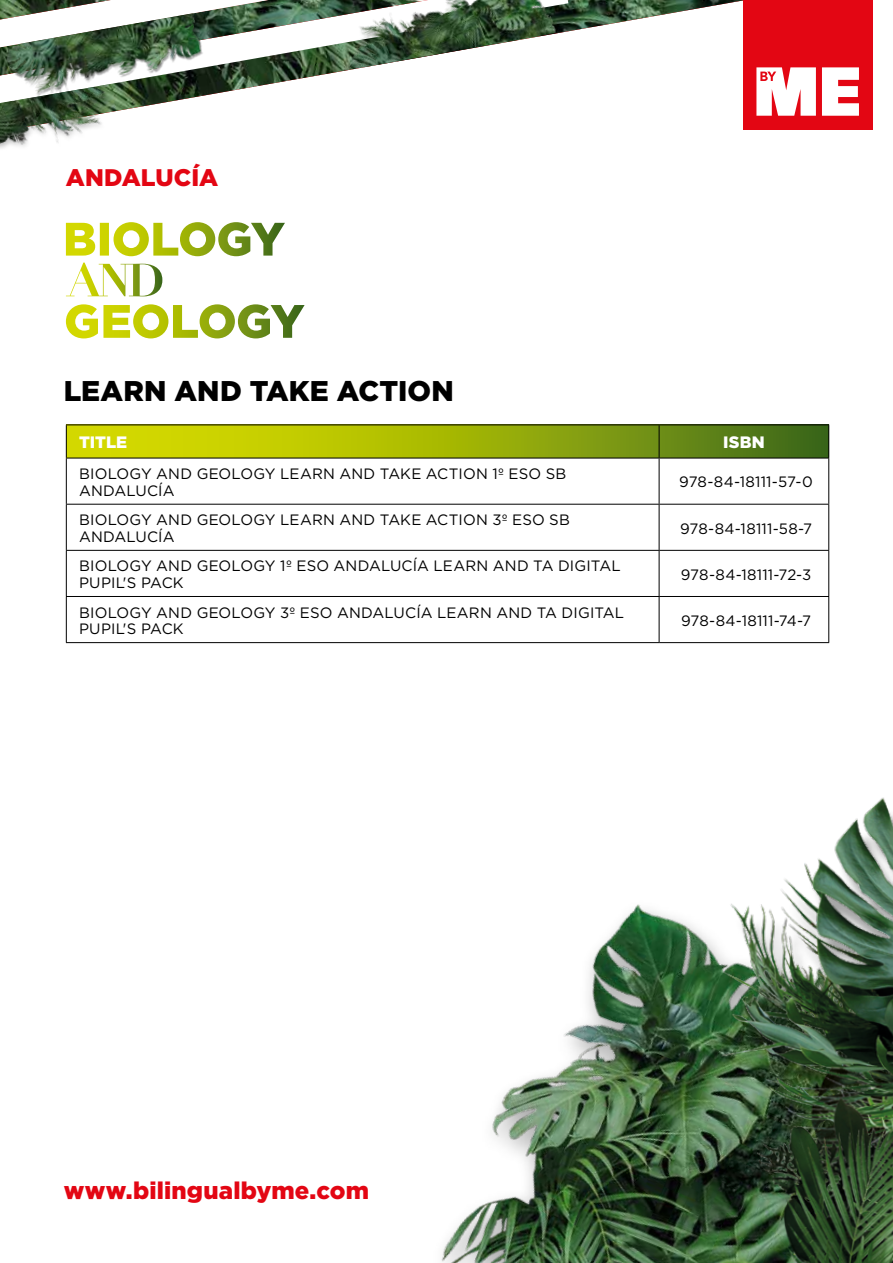
<style>
.page{position:relative;width:893px;height:1263px;background:#fff}
.page>*{position:absolute;margin:0;border:0;box-sizing:border-box;transform-origin:0 0}
.t1{font:900 28.5px "Gotham HTF";letter-spacing:.005em;color:#000}
.t2{font:900 24px "Gotham HTF";letter-spacing:.005em;color:#e30613}
.t3{font:900 16.5px "Gotham HTF";color:#fff}
.t4{font:15px/16.5px "Gotham HTF";letter-spacing:.01em;color:#000}
</style>
<div class="page">
<img style="left:568px;top:0;width:178px;height:130px">
<svg style="left:226px;top:0;width:342px;height:92px"></svg>
<svg style="left:0;top:0;width:428px;height:75px"></svg>
<img style="left:0;top:0;width:111px;height:20px">
<img style="left:0;top:75px;width:167px;height:74px">
<img style="left:326px;top:0;width:231px;height:73px">
<img style="left:1px;top:9px;width:225px;height:93px">
<img style="left:441px;top:904px;width:269px;height:359px">
<img style="left:710px;top:797px;width:183px;height:466px">
<div style="left:66px;top:425px;width:593px;height:33px;background:linear-gradient(to right,#e4e400,#7c9910)"></div>
<div style="left:659px;top:425px;width:170px;height:33px;background:linear-gradient(to right,#6e8e17,#376418)"></div>
<svg style="left:67px;top:459px;width:761px;height:183px"></svg>
<hr style="left:659px;top:424px;width:170px;height:1px;background:#000">
<hr style="left:828px;top:425px;width:1px;height:33px;background:#000">
<hr style="left:659px;top:504px;width:170px;height:1px;background:#000">
<hr style="left:66px;top:550px;width:593px;height:1px;background:#000">
<hr style="left:659px;top:550px;width:170px;height:1px;background:#000">
<hr style="left:659px;top:551px;width:1px;height:45px;background:#000">
<hr style="left:66px;top:596px;width:593px;height:1px;background:#000">
<hr style="left:659px;top:596px;width:170px;height:1px;background:#000">
<hr style="left:659px;top:597px;width:1px;height:45px;background:#000">
<hr style="left:66px;top:458px;width:1px;height:46px;background:#000">
<hr style="left:659px;top:458px;width:170px;height:1px;background:#000">
<hr style="left:659px;top:458px;width:1px;height:46px;background:#000">
<hr style="left:828px;top:458px;width:1px;height:46px;background:#000">
<hr style="left:66px;top:504px;width:593px;height:1px;background:#000">
<hr style="left:66px;top:505px;width:1px;height:45px;background:#000">
<hr style="left:659px;top:505px;width:1px;height:45px;background:#000">
<hr style="left:828px;top:505px;width:1px;height:45px;background:#000">
<hr style="left:66px;top:551px;width:1px;height:45px;background:#000">
<hr style="left:828px;top:551px;width:1px;height:45px;background:#000">
<hr style="left:66px;top:597px;width:1px;height:45px;background:#000">
<hr style="left:828px;top:597px;width:1px;height:45px;background:#000">
<hr style="left:66px;top:424px;width:593px;height:1px;background:#000">
<hr style="left:66px;top:425px;width:1px;height:33px;background:#000">
<hr style="left:659px;top:425px;width:1px;height:33px;background:#000">
<hr style="left:66px;top:458px;width:593px;height:1px;background:#000">
<hr style="left:66px;top:642px;width:593px;height:1px;background:#000">
<hr style="left:659px;top:642px;width:170px;height:1px;background:#000">
<div style="left:743px;top:0;width:129px;height:129px;background:#e30613"></div>
<svg style="left:756px;top:67px;width:60px;height:49px;background:#fadbdd"></svg>
<svg style="left:822px;top:67px;width:37px;height:49px;background:#fad6d8"></svg>
<svg style="left:66px;top:304px;width:239px;height:34px"></svg>
<svg style="left:66px;top:263px;width:96px;height:33px"></svg>
<svg style="left:66px;top:222px;width:219px;height:34px"></svg>
<h2 class="t2" style="left:66px;top:164px;width:154px">ANDALUCÍA</h2>
<h1 class="t1" style="left:64px;top:375px;width:391px">LEARN AND TAKE ACTION</h1>
<p class="t3" style="left:79px;top:433px;width:50px">TITLE</p>
<p class="t3" style="left:723px;top:433px;width:43px">ISBN</p>
<p class="t4" style="left:79px;top:465px;width:489px">BIOLOGY AND GEOLOGY LEARN AND TAKE ACTION 1º ESO SB<br>ANDALUCÍA</p>
<p class="t4" style="left:679px;top:474px;width:135px">978-84-18111-57-0</p>
<p class="t4" style="left:79px;top:511px;width:492px">BIOLOGY AND GEOLOGY LEARN AND TAKE ACTION 3º ESO SB<br>ANDALUCÍA</p>
<p class="t4" style="left:680px;top:520px;width:134px">978-84-18111-58-7</p>
<p class="t4" style="left:79px;top:558px;width:543px">BIOLOGY AND GEOLOGY 1º ESO ANDALUCÍA LEARN AND TA DIGITAL<br>PUPIL'S PACK</p>
<p class="t4" style="left:681px;top:566px;width:132px">978-84-18111-72-3</p>
<p class="t4" style="left:79px;top:604px;width:547px">BIOLOGY AND GEOLOGY 3º ESO ANDALUCÍA LEARN AND TA DIGITAL<br>PUPIL'S PACK</p>
<p class="t4" style="left:681px;top:612px;width:131px">978-84-18111-74-7</p>
<h2 class="t2" style="left:64px;top:1177px;width:307px">www.bilingualbyme.com</h2>
</div>
